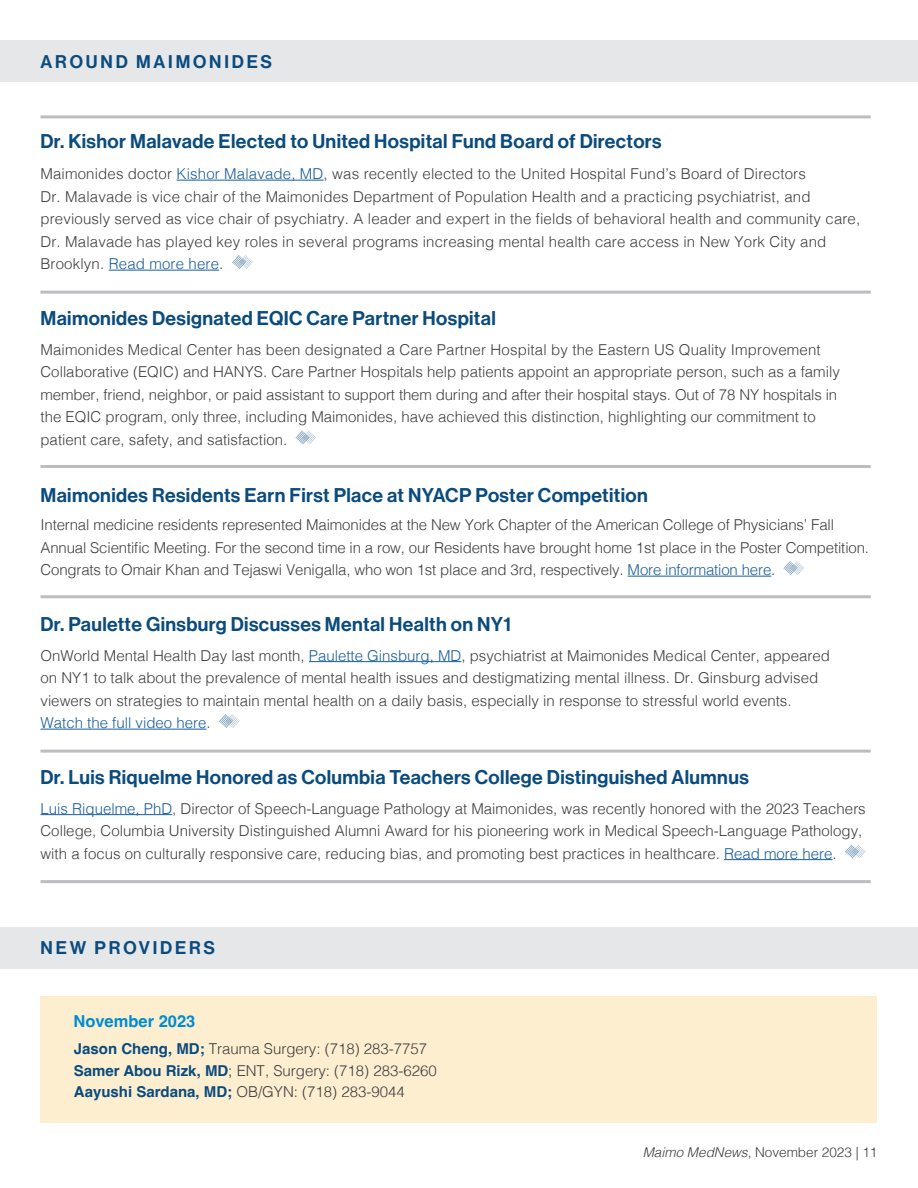
<style>
.page{position:relative;width:918px;height:1188px;background:#fff}
.page>*{position:absolute;margin:0;border:0;box-sizing:border-box;transform-origin:0 0}
.Body_1{font:19.5px "N Haas Grotesk DS Pro 65 Md";letter-spacing:.02em;color:#0a4b7e}
.Article_Header_1{font:19.5px "N Haas Grotesk DS Pro 65 Md";letter-spacing:.02em;color:#0a4b7e}
.t1{font:18px "N Haas Grotesk DS Pro 65 Md";letter-spacing:.155em;color:#0a4b7e}
.t2{font:700 16.5px "Helvetica";color:#008cd0}
.Body_1-2{font:300 15px/22.5px "Helvetica";color:#3e3e3f}
.Bullet{font:300 15px "Helvetica";color:#3e3e3f}
.t3{font:300 13.5px "Helvetica";color:#3e3e3f}
.s1{color:#175d9e}
.s2{font-weight:700;color:#0a4b7e}
.s3{color:#231f20}
.s4{font-style:italic}
</style>
<div class="page">
<div style="left:0;top:40px;width:918px;height:42px;background:#e6e7e9"></div>
<hr style="left:40px;top:115px;width:831px;height:3px;background:#bcbdc0">
<hr style="left:177px;top:180px;width:147px;height:1px;background:#175d9e">
<hr style="left:40px;top:291px;width:831px;height:3px;background:#bcbdc0">
<hr style="left:109px;top:270px;width:110px;height:1px;background:#175d9e">
<hr style="left:40px;top:465px;width:831px;height:3px;background:#bcbdc0">
<hr style="left:40px;top:595px;width:831px;height:3px;background:#bcbdc0">
<hr style="left:628px;top:576px;width:143px;height:1px;background:#175d9e">
<hr style="left:309px;top:661px;width:152px;height:1px;background:#175d9e">
<hr style="left:40px;top:750px;width:831px;height:3px;background:#bcbdc0">
<hr style="left:40px;top:729px;width:166px;height:1px;background:#175d9e">
<hr style="left:40px;top:814px;width:132px;height:1px;background:#175d9e">
<hr style="left:40px;top:880px;width:831px;height:3px;background:#bcbdc0">
<hr style="left:724px;top:859px;width:108px;height:1px;background:#175d9e">
<svg style="left:232px;top:255px;width:21px;height:14px"></svg>
<svg style="left:295px;top:431px;width:21px;height:14px"></svg>
<svg style="left:783px;top:561px;width:21px;height:14px"></svg>
<svg style="left:219px;top:714px;width:21px;height:14px"></svg>
<svg style="left:845px;top:845px;width:21px;height:14px"></svg>
<div style="left:0;top:927px;width:918px;height:41px;background:#e6e7e9"></div>
<div style="left:40px;top:996px;width:837px;height:126px;background:#fdeed0"></div>
<p class="t1" style="left:41px;top:51px;width:233px">AROUND MAIMONIDES</p>
<p class="Article_Header_1" style="left:40px;top:130px;width:623px">Dr. Kishor Malavade Elected to United Hospital Fund Board of Directors</p>
<p class="Body_1-2" style="left:40px;top:161px;width:821px">Maimonides doctor <span class="s1">Kishor Malavade, MD</span>, was recently elected to the United Hospital Fund’s Board of Directors<br>Dr. Malavade is vice chair of the Maimonides Department of Population Health and a practicing psychiatrist, and previously served as vice chair of psychiatry. A leader and expert in the fields of behavioral health and community care, Dr. Malavade has played key roles in several programs increasing mental health care access in New York City and Brooklyn. <span class="s1">Read more here</span>.</p>
<p class="Body_1" style="left:40px;top:307px;width:457px">Maimonides Designated EQIC Care Partner Hospital</p>
<p class="Body_1-2" style="left:40px;top:337px;width:801px">Maimonides Medical Center has been designated a Care Partner Hospital by the Eastern US Quality Improvement Collaborative (EQIC) and HANYS. Care Partner Hospitals help patients appoint an appropriate person, such as a family member, friend, neighbor, or paid assistant to support them during and after their hospital stays. Out of 78 NY hospitals in the EQIC program, only three, including Maimonides, have achieved this distinction, highlighting our commitment to patient care, safety, and satisfaction.</p>
<p class="Body_1" style="left:40px;top:484px;width:609px">Maimonides Residents Earn First Place at NYACP Poster Competition</p>
<p class="Body_1-2" style="left:40px;top:512px;width:830px">Internal medicine residents represented Maimonides at the New York Chapter of the American College of Physicians’ Fall<br>Annual Scientific Meeting. For the second time in a row, our Residents have brought home 1st place in the Poster Competition.<br>Congrats to Omair Khan and Tejaswi Venigalla, who won 1st place and 3rd, respectively. <span class="s1">More information here</span>.</p>
<p class="Body_1" style="left:40px;top:613px;width:472px">Dr. Paulette Ginsburg Discusses Mental Health on NY1</p>
<p class="Body_1-2" style="left:40px;top:643px;width:791px">OnWorld Mental Health Day last month, <span class="s1">Paulette Ginsburg, MD</span>, psychiatrist at Maimonides Medical Center, appeared on NY1 to talk about the prevalence of mental health issues and destigmatizing mental illness. Dr. Ginsburg advised viewers on strategies to maintain mental health on a daily basis, especially in response to stressful world events.<br><span class="s1">Watch the full video here</span>.</p>
<p class="Body_1" style="left:40px;top:766px;width:710px">Dr. Luis Riquelme Honored as Columbia Teachers College Distinguished Alumnus</p>
<p class="Body_1-2" style="left:40px;top:796px;width:827px"><span class="s1">Luis Riquelme, PhD</span>, Director of Speech-Language Pathology at Maimonides, was recently honored with the 2023 Teachers<br>College, Columbia University Distinguished Alumni Award for his pioneering work in Medical Speech-Language Pathology, with a focus on culturally responsive care, reducing bias, and promoting best practices in healthcare. <span class="s1">Read more here</span>.</p>
<p class="t1" style="left:41px;top:937px;width:176px">NEW PROVIDERS</p>
<p class="t2" style="left:73px;top:1011px;width:123px">November 2023</p>
<p class="Bullet" style="left:74px;top:1036px;width:355px"><span class="s2">Jason Cheng, MD;</span> Trauma Surgery: (718) 283-7757</p>
<p class="Bullet" style="left:74px;top:1058px;width:364px"><span class="s2">Samer Abou Rizk, MD</span><span class="s3">;</span> ENT, Surgery: (718) 283-6260</p>
<p class="Bullet" style="left:74px;top:1079px;width:332px"><span class="s2">Aayushi Sardana, MD;</span> OB/GYN: (718) 283-9044</p>
<p class="t3" style="left:643px;top:1141px;width:236px"><span class="s4">Maimo MedNews</span>, November 2023 | 11</p>
</div>
